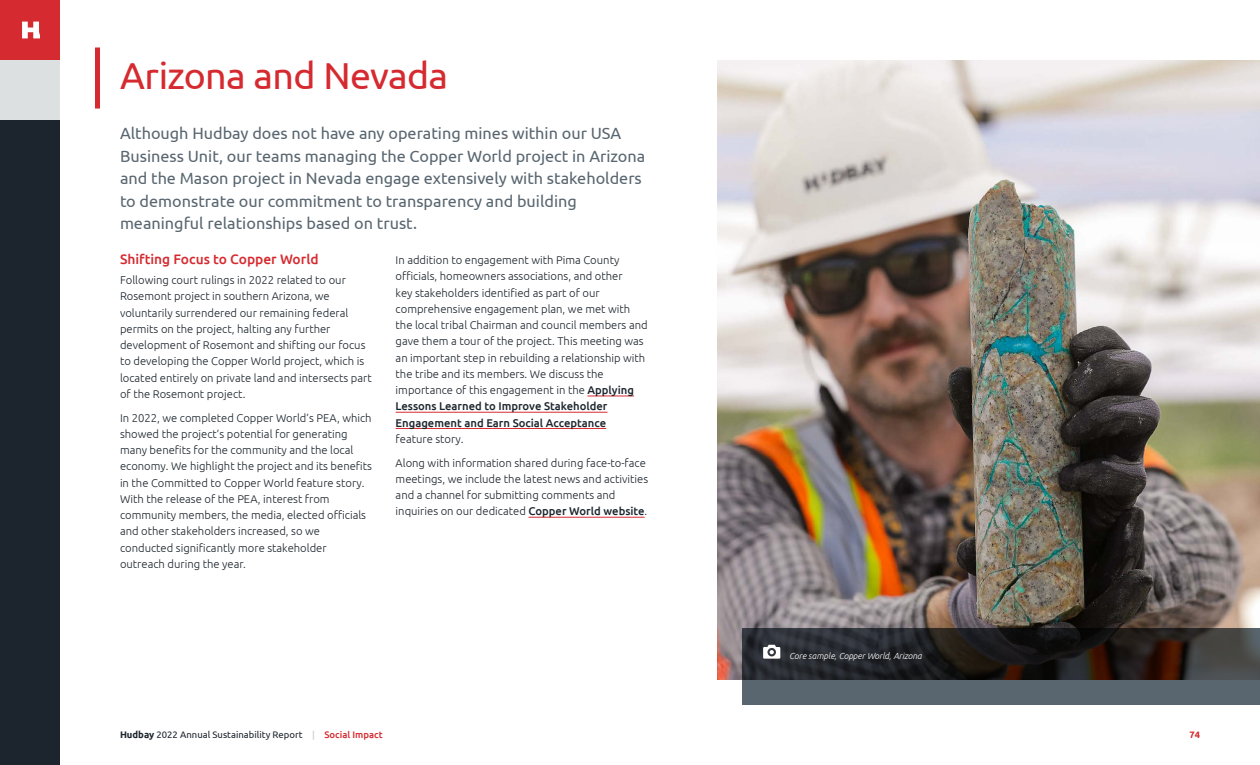
<style>
.page{position:relative;width:1260px;height:765px;background:#fff}
.page>*{position:absolute;margin:0;border:0;box-sizing:border-box;transform-origin:0 0}
.t1{font:37.5px "Ubuntu";letter-spacing:-.015em;color:#d52a2f}
.Intro_text{font:16.25px/22.5px "Ubuntu";color:#596670}
.t2{font:500 13.75px "Ubuntu";color:#d52a2f}
.Body{font:300 11.25px/16.2px "Ubuntu";color:#1c252d}
.t3{font:9.5px "Ubuntu";color:#1c252d}
.t4{font:700 9.38px "Ubuntu";color:#d52a2f}
.t5{font:italic 300 8.75px "Ubuntu";color:#fff}
.s1{font-weight:500}
.s2{font-weight:700}
.s3{font-weight:500;color:#cdd1d3}
.s4{font-weight:500;color:#d52a2f}
</style>
<div class="page">
<div style="left:0;top:0;width:60px;height:765px;background:#1c252d"></div>
<div style="left:0;top:0;width:60px;height:60px;background:#d52a2f"></div>
<div style="left:0;top:60px;width:60px;height:60px;background:#dce0e1"></div>
<svg style="left:22px;top:22px;width:17px;height:16px"></svg>
<div style="left:95px;top:48px;width:5px;height:61px;background:#d52a2f"></div>
<hr style="left:588px;top:396px;width:46px;height:1px;background:#d52a2f">
<hr style="left:396px;top:412px;width:212px;height:1px;background:#d52a2f">
<hr style="left:396px;top:428px;width:210px;height:1px;background:#d52a2f">
<hr style="left:528px;top:517px;width:117px;height:1px;background:#d52a2f">
<img style="left:717px;top:60px;width:543px;height:620px">
<svg style="left:742px;top:628px;width:518px;height:77px;background:#37393d"></svg>
<svg style="left:763px;top:645px;width:17px;height:14px"></svg>
<h1 class="t1" style="left:120px;top:53px;width:330px">Arizona and Nevada</h1>
<p class="Intro_text" style="left:120px;top:122px;width:527px">Although Hudbay does not have any operating mines within our USA Business Unit, our teams managing the Copper World project in Arizona and the Mason project in Nevada engage extensively with stakeholders to demonstrate our commitment to transparency and building meaningful relationships based on trust.</p>
<h2 class="t2" style="left:120px;top:251px;width:200px">Shifting Focus to Copper World</h2>
<p class="Body" style="left:120px;top:272px;width:253px">Following court rulings in 2022 related to our Rosemont project in southern Arizona, we voluntarily surrendered our remaining federal permits on the project, halting any further development of Rosemont and shifting our focus to developing the Copper World project, which is located entirely on private land and intersects part of the Rosemont project.</p>
<p class="Body" style="left:120px;top:409px;width:253px">In 2022, we completed Copper World’s PEA, which showed the project’s potential for generating many benefits for the community and the local economy. We highlight the project and its benefits in the Committed to Copper World feature story.<br>With the release of the PEA, interest from community members, the media, elected officials and other stakeholders increased, so we conducted significantly more stakeholder outreach during the year.</p>
<p class="Body" style="left:396px;top:252px;width:254px">In addition to engagement with Pima County officials, homeowners associations, and other<br>key stakeholders identified as part of our comprehensive engagement plan, we met with the local tribal Chairman and council members and gave them a tour of the project. This meeting was an important step in rebuilding a relationship with the tribe and its members. We discuss the importance of this engagement in the <span class="s1">Applying Lessons Learned to Improve Stakeholder Engagement and Earn Social Acceptance<br></span>feature story.</p>
<p class="Body" style="left:396px;top:454px;width:254px">Along with information shared during face-to-face meetings, we include the latest news and activities and a channel for submitting comments and inquiries on our dedicated <span class="s1">Copper World website</span>.</p>
<p class="t5" style="left:789px;top:650px;width:134px">Core sample, Copper World, Arizona</p>
<p class="t3" style="left:120px;top:729px;width:264px"><span class="s2">Hudbay</span> 2022 Annual Sustainability Report <span class="s3">|</span> <span class="s4">Social Impact</span></p>
<p class="t4" style="left:1189px;top:729px;width:12px">74</p>
</div>
